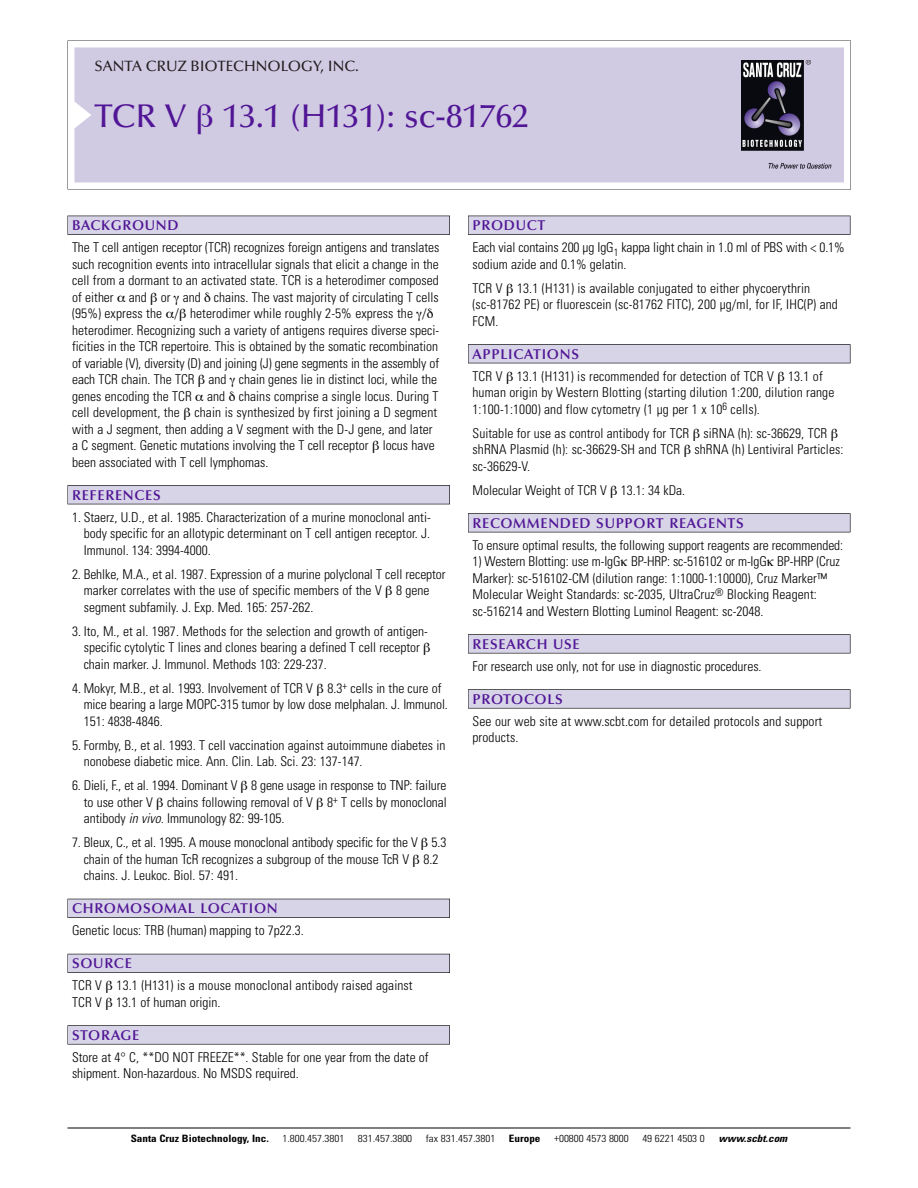
<style>
.page{position:relative;width:918px;height:1188px;background:#fff}
.page>*{position:absolute;margin:0;border:0;box-sizing:border-box;transform-origin:0 0}
.t1{font:500 33px "Optima";color:#511695}
.t2{font:500 15px "Optima";color:#231f20}
.t3{font:600 14.25px "Optima";letter-spacing:.05em;color:#511695}
.t4{font:300 condensed 13.5px/16.5px "Univers";color:#000}
.t5{font:300 condensed 10.2px "Univers";color:#000;scale:1.1 1}
.t6{font:700 condensed 10.2px "Univers";color:#000;scale:1.1 1}
.t7{font:italic 700 condensed 10.2px "Univers";color:#000;scale:1.1 1}
.s1{font-style:italic}
</style>
<div class="page">
<svg style="left:68px;top:40px;width:783px;height:149px"></svg>
<div style="left:74px;top:47px;width:770px;height:135px;background:#d1cae3"></div>
<img style="left:741px;top:60px;width:90px;height:108px">
<div style="left:68px;top:216px;width:382px;height:19px;background:#535256"></div>
<div style="left:68px;top:216px;width:381px;height:18px;background:#d7d4e8"></div>
<div style="left:68px;top:485px;width:382px;height:19px;background:#515155"></div>
<div style="left:68px;top:486px;width:381px;height:18px;background:#d7d4e8"></div>
<div style="left:68px;top:899px;width:382px;height:19px;background:#515057"></div>
<div style="left:68px;top:899px;width:381px;height:18px;background:#d7d4e8"></div>
<div style="left:68px;top:954px;width:382px;height:19px;background:#535259"></div>
<div style="left:68px;top:954px;width:381px;height:18px;background:#d7d4e8"></div>
<svg style="left:68px;top:1025px;width:382px;height:20px"></svg>
<div style="left:68px;top:1026px;width:381px;height:18px;background:#d7d4e8"></div>
<div style="left:468px;top:216px;width:382px;height:19px;background:#535256"></div>
<div style="left:468px;top:216px;width:382px;height:18px;background:#d7d4e8"></div>
<div style="left:468px;top:344px;width:382px;height:19px;background:#515155"></div>
<div style="left:468px;top:345px;width:382px;height:18px;background:#d7d4e8"></div>
<div style="left:468px;top:513px;width:382px;height:19px;background:#545357"></div>
<div style="left:468px;top:514px;width:382px;height:18px;background:#d7d4e8"></div>
<div style="left:468px;top:634px;width:382px;height:19px;background:#575659"></div>
<div style="left:468px;top:635px;width:382px;height:18px;background:#d7d4e8"></div>
<svg style="left:468px;top:689px;width:382px;height:20px"></svg>
<div style="left:468px;top:690px;width:382px;height:18px;background:#d7d4e8"></div>
<hr style="left:68px;top:1128px;width:782px;height:1px;background:#000">
<svg style="left:198px;top:105px;width:14px;height:29px"></svg>
<p class="t2" style="left:94px;top:60px;width:266px">SANTA CRUZ BIOTECHNOLOGY, INC.</p>
<p class="t1" style="left:94px;top:102px;width:436px">TCR V 13.1 (H131): sc-81762</p>
<p class="t3" style="left:72px;top:219px;width:108px">BACKGROUND</p>
<p class="t4" style="left:72px;top:240px;width:369px">The T cell antigen receptor (TCR) recognizes foreign antigens and translates such recognition events into intracellular signals that elicit a change in the cell from a dormant to an activated state. TCR is a heterodimer composed of either and or and chains. The vast majority of circulating T cells (95%) express the / heterodimer while roughly 2-5% express the / heterodimer. Recognizing such a variety of antigens requires diverse speci&shy;ficities in the TCR repertoire. This is obtained by the somatic recombination of variable (V), diversity (D) and joining (J) gene segments in the assembly of each TCR chain. The TCR and chain genes lie in distinct loci, while the genes encoding the TCR and chains comprise a single locus. During T cell development, the chain is synthesized by first joining a D segment with a J segment, then adding a V segment with the D-J gene, and later a C segment. Genetic mutations involving the T cell receptor locus have been associated with T cell lymphomas.</p>
<p class="t3" style="left:72px;top:489px;width:90px">REFERENCES</p>
<p class="t4" style="left:84px;top:510px;width:349px;text-align:justify;text-indent:-12px">1. Staerz, U.D., et al. 1985. Characterization of a murine monoclonal anti&shy;body specific for an allotypic determinant on T cell antigen receptor. J.<br>Immunol. 134: 3994-4000.</p>
<p class="t4" style="left:84px;top:567px;width:363px;text-indent:-12px">2. Behlke, M.A., et al. 1987. Expression of a murine polyclonal T cell receptor marker correlates with the use of specific members of the V 8 gene segment subfamily. J. Exp. Med. 165: 257-262.</p>
<p class="t4" style="left:84px;top:624px;width:346px;text-indent:-12px">3. Ito, M., et al. 1987. Methods for the selection and growth of antigen&shy;specific cytolytic T lines and clones bearing a defined T cell receptor chain marker. J. Immunol. Methods 103: 229-237.</p>
<p class="t4" style="left:84px;top:681px;width:366px;text-indent:-12px">4. Mokyr, M.B., et al. 1993. Involvement of TCR V 8.3<sup>+</sup> cells in the cure of mice bearing a large MOPC-315 tumor by low dose melphalan. J. Immunol.<br>151: 4838-4846.</p>
<p class="t4" style="left:84px;top:738px;width:363px;text-indent:-12px">5. Formby, B., et al. 1993. T cell vaccination against autoimmune diabetes in nonobese diabetic mice. Ann. Clin. Lab. Sci. 23: 137-147.</p>
<p class="t4" style="left:84px;top:778px;width:365px;text-align:justify;text-indent:-12px">6. Dieli, F., et al. 1994. Dominant V 8 gene usage in response to TNP: failure to use other V chains following removal of V 8<sup>+</sup> T cells by monoclonal antibody <span class="s1">in vivo.</span>Immunology 82: 99-105.</p>
<p class="t4" style="left:84px;top:835px;width:364px;text-indent:-12px">7. Bleux, C., et al. 1995. A mouse monoclonal antibody specific for the V 5.3 chain of the human TcR recognizes a subgroup of the mouse TcR V 8.2 chains. J. Leukoc. Biol. 57: 491.</p>
<p class="t3" style="left:72px;top:902px;width:207px">CHROMOSOMAL LOCATION</p>
<p class="t4" style="left:72px;top:924px;width:233px">Genetic locus: TRB (human) mapping to 7p22.3.</p>
<p class="t3" style="left:72px;top:957px;width:61px">SOURCE</p>
<p class="t4" style="left:72px;top:979px;width:342px">TCR V 13.1 (H131) is a mouse monoclonal antibody raised against<br>TCR V 13.1 of human origin.</p>
<p class="t3" style="left:72px;top:1029px;width:69px">STORAGE</p>
<p class="t4" style="left:72px;top:1050px;width:358px">Store at 4° C, **DO NOT FREEZE**. Stable for one year from the date of shipment. Non-hazardous. No MSDS required.</p>
<p class="t3" style="left:473px;top:219px;width:74px">PRODUCT</p>
<p class="t4" style="left:473px;top:240px;width:374px">Each vial contains 200 µg IgG<sub>1</sub> kappa light chain in 1.0 ml of PBS with &lt; 0.1% sodium azide and 0.1% gelatin.</p>
<p class="t4" style="left:473px;top:281px;width:367px">TCR V 13.1 (H131) is available conjugated to either phycoerythrin (sc-81762 PE) or fluorescein (sc-81762 FITC), 200 µg/ml, for IF, IHC(P) and<br>FCM.</p>
<p class="t3" style="left:473px;top:348px;width:108px">APPLICATIONS</p>
<p class="t4" style="left:473px;top:369px;width:363px">TCR V 13.1 (H131) is recommended for detection of TCR V 13.1 of human origin by Western Blotting (starting dilution 1:200, dilution range<br>1:100-1:1000) and flow cytometry (1 µg per 1 x 10<sup>6</sup> cells).</p>
<p class="t4" style="left:473px;top:426px;width:373px">Suitable for use as control antibody for TCR siRNA (h): sc-36629, TCR shRNA Plasmid (h): sc-36629-SH and TCR shRNA (h) Lentiviral Particles: sc-36629-V.</p>
<p class="t4" style="left:473px;top:483px;width:214px">Molecular Weight of TCR V 13.1: 34 kDa.</p>
<p class="t3" style="left:473px;top:517px;width:273px">RECOMMENDED SUPPORT REAGENTS</p>
<p class="t4" style="left:473px;top:538px;width:372px">To ensure optimal results, the following support reagents are recommended:</p>
<p class="t4" style="left:473px;top:555px;width:369px">1) Western Blotting: use m-IgG BP-HRP: sc-516102 or m-IgG BP-HRP (Cruz Marker): sc-516102-CM (dilution range: 1:1000-1:10000), Cruz Marker™ Molecular Weight Standards: sc-2035, UltraCruz<sup>®</sup> Blocking Reagent: sc-516214 and Western Blotting Luminol Reagent: sc-2048.</p>
<p class="t3" style="left:473px;top:638px;width:109px">RESEARCH USE</p>
<p class="t4" style="left:473px;top:659px;width:291px">For research use only, not for use in diagnostic procedures.</p>
<p class="t3" style="left:473px;top:693px;width:92px">PROTOCOLS</p>
<p class="t4" style="left:473px;top:714px;width:351px">See our web site at www.scbt.com for detailed protocols and support products.</p>
<p class="t6" style="left:131px;top:1135px;width:127px">Santa Cruz Biotechnology, Inc.</p>
<p class="t5" style="left:282px;top:1135px;width:58px">1.800.457.3801</p>
<p class="t5" style="left:358px;top:1135px;width:51px">831.457.3800</p>
<p class="t5" style="left:426px;top:1135px;width:65px">fax 831.457.3801</p>
<p class="t6" style="left:509px;top:1135px;width:30px">Europe</p>
<p class="t5" style="left:554px;top:1135px;width:69px">+00800 4573 8000</p>
<p class="t5" style="left:642px;top:1135px;width:58px">49 6221 4503 0</p>
<p class="t7" style="left:719px;top:1135px;width:66px">www.scbt.com</p>
</div>
